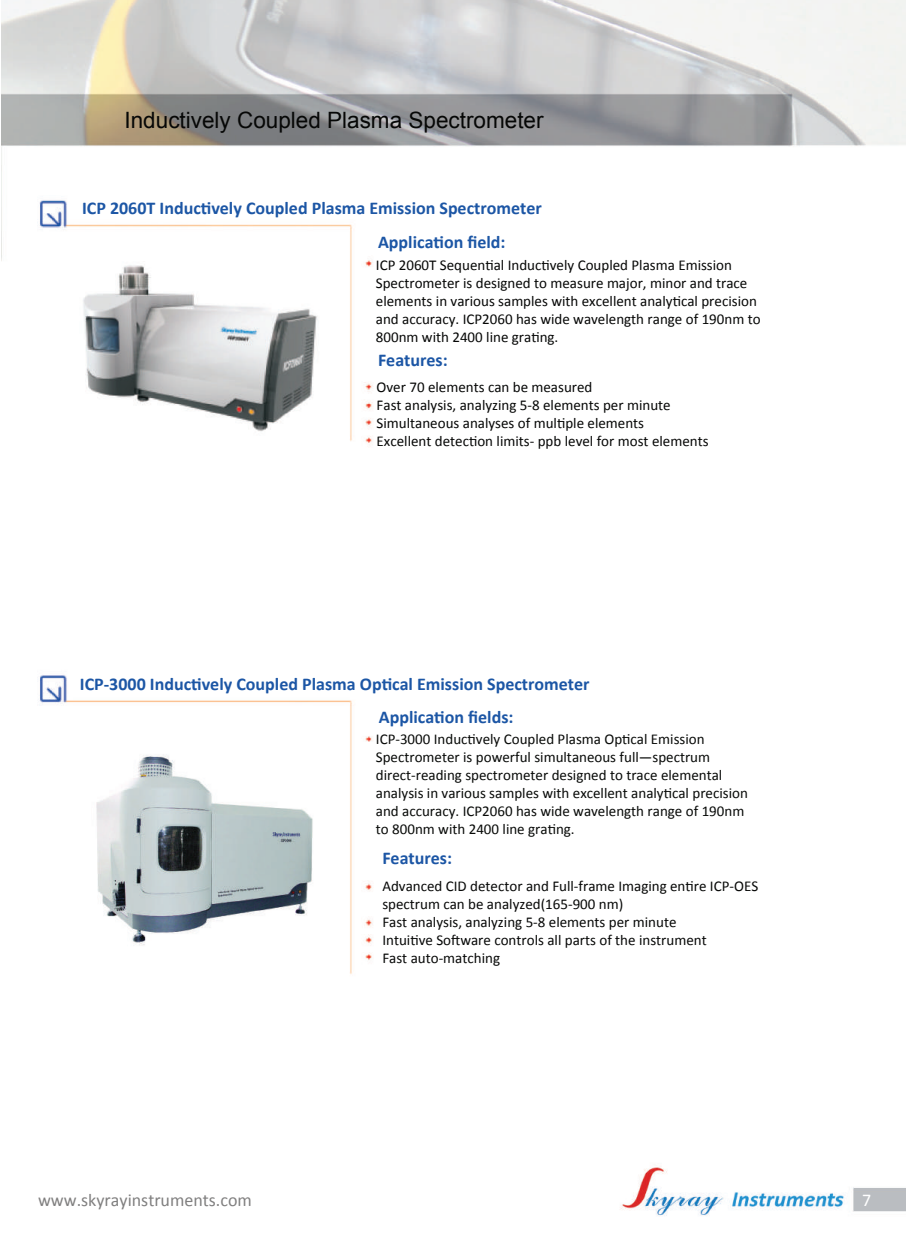
<style>
.page{position:relative;width:906px;height:1238px;background:#fff}
.page>*{position:absolute;margin:0;border:0;box-sizing:border-box;transform-origin:0 0}
.t1{font:22.5px "Arial";color:#060706}
.t2{font:700 18px/34.5px "Calibri";color:#1c56a5}
.t3{font:18px "Calibri";color:#807f7f}
.t4{font:18px "Calibri";color:#fff}
.t5{font:15px/18px "Calibri";color:#060706}
.t6{font:15px/18px "Calibri";color:#080a08}
.t7{font:15px/18px "Calibri";color:#070807}
</style>
<div class="page">
<img style="left:1px;top:0;width:905px;height:1216px">
<h1 class="t1" style="left:125px;top:105px;width:420px">Inductively Coupled Plasma Spectrometer</h1>
<p class="t2" style="left:378px;top:190px;width:165px;text-indent:-296px">ICP 2060T Inductively Coupled Plasma Emission Spectrometer<br>Application field:</p>
<p class="t5" style="left:376px;top:256px;width:386px">ICP 2060T Sequential Inductively Coupled Plasma Emission Spectrometer is designed to measure major, minor and trace elements in various samples with excellent analytical precision and accuracy. ICP2060 has wide wavelength range of 190nm to 800nm with 2400 line grating.</p>
<p class="t2" style="left:378px;top:343px;width:71px">Features:</p>
<p class="t5" style="left:377px;top:378px;width:333px">Over 70 elements can be measured<br>Fast analysis, analyzing 5-8 elements per minute Simultaneous analyses of multiple elements<br>Excellent detection limits- ppb level for most elements</p>
<p class="t2" style="left:80px;top:666px;width:511px">ICP-3000 Inductively Coupled Plasma Optical Emission Spectrometer</p>
<p class="t2" style="left:379px;top:700px;width:136px">Application fields:</p>
<p class="t6" style="left:376px;top:730px;width:373px">ICP-3000 Inductively Coupled Plasma Optical Emission Spectrometer is powerful simultaneous full—spectrum direct-reading spectrometer designed to trace elemental analysis in various samples with excellent analytical precision and accuracy. ICP2060 has wide wavelength range of 190nm to 800nm with 2400 line grating.</p>
<p class="t2" style="left:382px;top:840px;width:71px">Features:</p>
<p class="t7" style="left:382px;top:876px;width:377px">Advanced CID detector and Full-frame Imaging entire ICP-OES spectrum can be analyzed(165-900 nm)<br>Fast analysis, analyzing 5-8 elements per minute<br>Intuitive Software controls all parts of the instrument<br>Fast auto-matching</p>
<p class="t3" style="left:38px;top:1188px;width:215px">www.skyrayinstruments.com</p>
<p class="t4" style="left:862px;top:1188px;width:11px">7</p>
</div>
